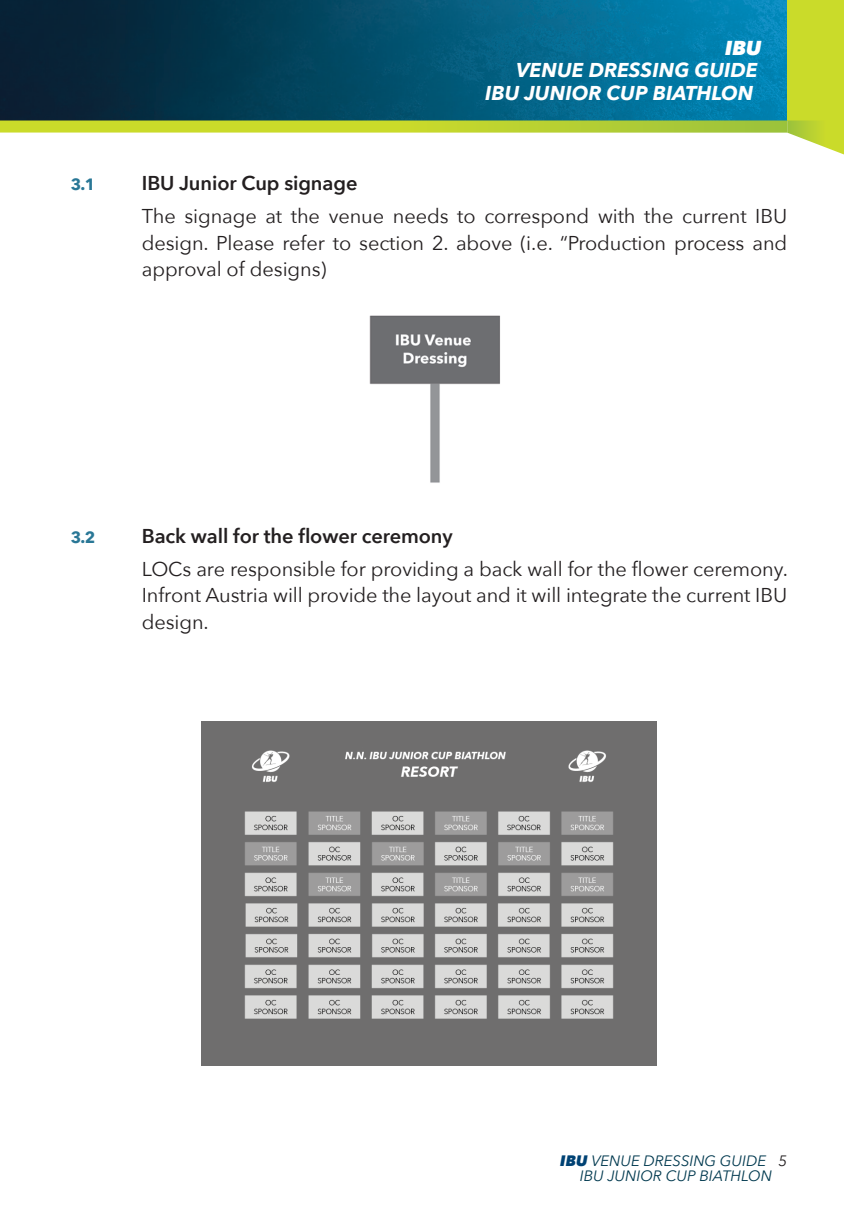
<style>
.page{position:relative;width:844px;height:1205px;background:#fff}
.page>*{position:absolute;margin:0;border:0;box-sizing:border-box;transform-origin:0 0}
.t1{font:20px/26.2px "Avenir Next";letter-spacing:-.005em;color:#231f20;text-align:justify}
.t2{font:600 20px "Avenir Next";letter-spacing:-.005em;color:#231f20}
.t3{font:italic 700 20px/22.5px "Avenir Next";color:#fff;text-align:right}
.t4{font:italic 800 20px "Avenir Next W1 G";color:#fff}
.t5{font:700 16.25px "Avenir Next W1 G";color:#297796}
.t6{font:italic 15px/14.8px "Avenir Next";color:#01394f;text-align:center}
.s1{font-family:"Avenir Next W1 G";font-weight:800;color:#004274}
.s2{color:#231f20}
</style>
<div class="page">
<img style="left:0;top:0;width:787px;height:120px">
<div style="left:787px;top:0;width:56px;height:120px;background:#cadb2a"></div>
<svg style="left:787px;top:120px;width:56px;height:34px"></svg>
<svg style="left:0;top:120px;width:787px;height:13px;background:#b9d037"></svg>
<img style="left:369px;top:315px;width:131px;height:168px">
<img style="left:201px;top:722px;width:455px;height:343px">
<p class="t4" style="left:724px;top:36px;width:38px">IBU</p>
<p class="t3" style="left:485px;top:59px;width:274px">VENUE DRESSING GUIDE<br>IBU JUNIOR CUP BIATHLON</p>
<p class="t5" style="left:71px;top:174px;width:26px">3.1</p>
<p class="t2" style="left:142px;top:166px;width:217px">IBU Junior Cup signage</p>
<p class="t1" style="left:142px;top:202px;width:646px">The signage at the venue needs to correspond with the current IBU design. Please refer to section 2. above (i.e. “Production process and approval of designs)</p>
<p class="t5" style="left:71px;top:527px;width:26px">3.2</p>
<p class="t2" style="left:142px;top:518px;width:312px">Back wall for the flower ceremony</p>
<p class="t1" style="left:142px;top:555px;width:647px">LOCs are responsible for providing a back wall for the flower ceremony.<br>Infront Austria will provide the layout and it will integrate the current IBU design.</p>
<p class="t6" style="left:560px;top:1153px;width:228px"><span class="s1">IBU</span> VENUE DRESSING GUIDE <span class="s2">5<br></span>IBU JUNIOR CUP BIATHLON</p>
</div>
